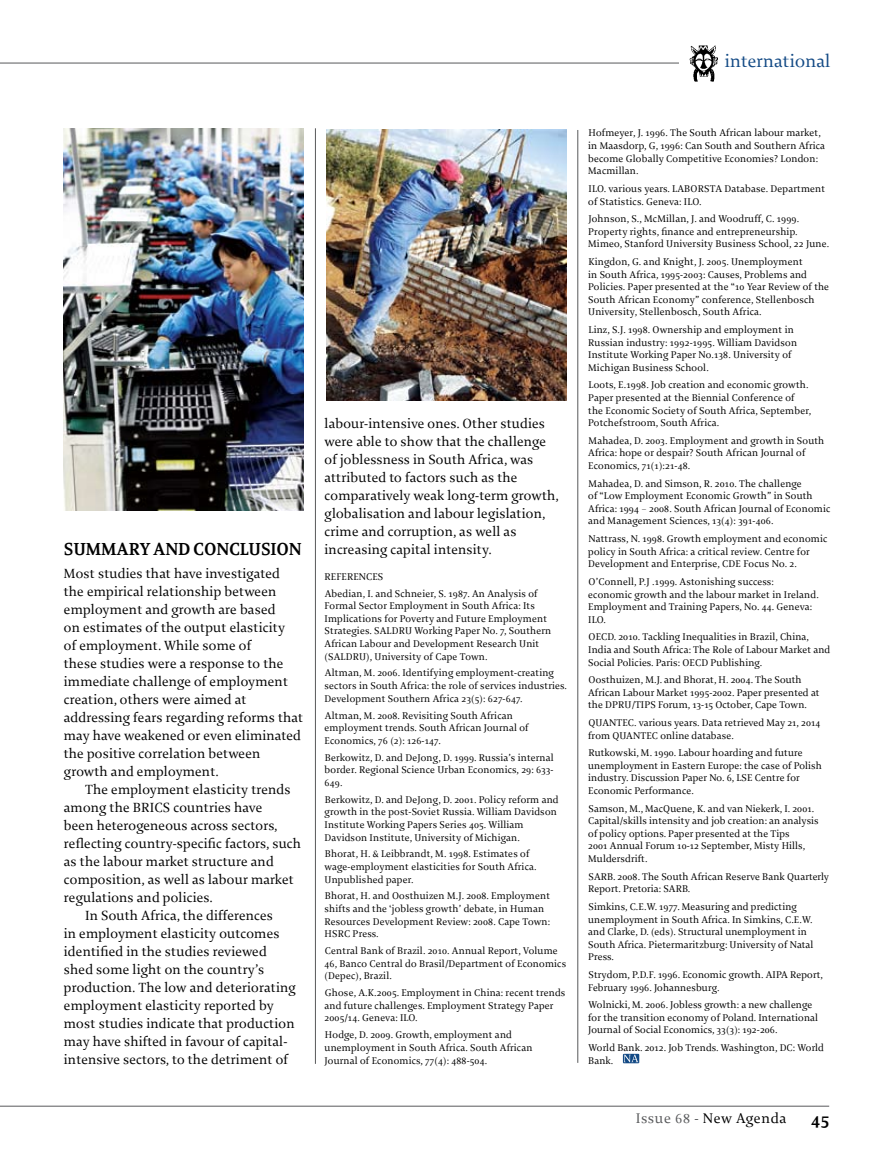
<style>
.page{position:relative;width:893px;height:1170px;background:#fff}
.page>*{position:absolute;margin:0;border:0;box-sizing:border-box;transform-origin:0 0}
.t1{font:700 18.75px "Enigma";letter-spacing:-.01em;color:#000}
.t2{font:18.75px "Enigma";letter-spacing:.01em;color:#134a85}
.t3{font:15px "Enigma";letter-spacing:.04em;color:#000}
.t4{font:14.25px/18px "Enigma";letter-spacing:.01em;color:#000}
.t5{font:10.5px/12.6px "Enigma";letter-spacing:.015em;color:#000}
.s1{color:#58595b}
</style>
<div class="page">
<hr style="left:0;top:1105px;width:829px;height:1px;background:#58595b">
<hr style="left:0;top:63px;width:829px;height:1px;background:#58595b">
<hr style="left:577px;top:130px;width:1px;height:932px;background:#58595b">
<hr style="left:315px;top:128px;width:1px;height:935px;background:#58595b">
<svg style="left:623px;top:1053px;width:16px;height:10px"></svg>
<svg style="left:624px;top:1054px;width:14px;height:8px"></svg>
<div style="left:679px;top:51px;width:214px;height:20px;background:#fff"></div>
<img style="left:689px;top:46px;width:29px;height:35px">
<img style="left:63px;top:128px;width:240px;height:382px">
<img style="left:327px;top:129px;width:240px;height:272px">
<h1 class="t2" style="left:725px;top:51px;width:107px">international</h1>
<h1 class="t1" style="left:64px;top:539px;width:239px">SUMMARY AND CONCLUSION</h1>
<p class="t4" style="left:64px;top:564px;width:241px">Most studies that have investigated the empirical relationship between employment and growth are based<br>on estimates of the output elasticity<br>of employment. While some of<br>these studies were a response to the immediate challenge of employment creation, others were aimed at addressing fears regarding reforms that may have weakened or even eliminated the positive correlation between growth and employment.</p>
<h3 class="t4" style="left:85px;top:780px;width:207px">The employment elasticity trends</h3>
<h3 class="t4" style="left:64px;top:798px;width:200px">among the BRICS countries have</h3>
<h3 class="t4" style="left:64px;top:816px;width:215px">been heterogeneous across sectors,</h3>
<h3 class="t4" style="left:64px;top:834px;width:239px">reflecting country-specific factors, such</h3>
<h3 class="t4" style="left:64px;top:852px;width:211px">as the labour market structure and</h3>
<h3 class="t4" style="left:64px;top:870px;width:231px">composition, as well as labour market</h3>
<h3 class="t4" style="left:64px;top:888px;width:150px">regulations and policies.</h3>
<h3 class="t4" style="left:85px;top:906px;width:189px">In South Africa, the differences</h3>
<h3 class="t4" style="left:64px;top:924px;width:217px">in employment elasticity outcomes</h3>
<h3 class="t4" style="left:64px;top:942px;width:204px">identified in the studies reviewed</h3>
<h3 class="t4" style="left:64px;top:960px;width:202px">shed some light on the country’s</h3>
<h3 class="t4" style="left:64px;top:978px;width:233px">production. The low and deteriorating</h3>
<h3 class="t4" style="left:64px;top:996px;width:211px">employment elasticity reported by</h3>
<h3 class="t4" style="left:64px;top:1014px;width:232px">most studies indicate that production</h3>
<h3 class="t4" style="left:64px;top:1032px;width:225px">may have shifted in favour of capital-</h3>
<h3 class="t4" style="left:64px;top:1050px;width:226px">intensive sectors, to the detriment of</h3>
<p class="t4" style="left:325px;top:415px;width:236px">labour-intensive ones. Other studies were able to show that the challenge of joblessness in South Africa, was attributed to factors such as the comparatively weak long-term growth, globalisation and labour legislation, crime and corruption, as well as increasing capital intensity.</p>
<p class="t5" style="left:325px;top:568px;width:214px;line-height:16.8px">REFERENCES<br>Abedian, I. and Schneier, S. 1987. An Analysis of</p>
<p class="t5" style="left:325px;top:599px;width:228px">Formal Sector Employment in South Africa: Its Implications for Poverty and Future Employment Strategies. SALDRU Working Paper No. 7, Southern African Labour and Development Research Unit (SALDRU), University of Cape Town.</p>
<p class="t5" style="left:325px;top:667px;width:244px">Altman, M. 2006. Identifying employment-creating sectors in South Africa: the role of services industries.<br>Development Southern Africa 23(5): 627-647.</p>
<p class="t5" style="left:325px;top:709px;width:205px">Altman, M. 2008. Revisiting South African employment trends. South African Journal of<br>Economics, 76 (2): 126-147.</p>
<p class="t5" style="left:325px;top:751px;width:231px;text-align:justify">Berkowitz, D. and DeJong, D. 1999. Russia’s internal border. Regional Science Urban Economics, 29: 633- 649.</p>
<p class="t5" style="left:325px;top:793px;width:236px">Berkowitz, D. and DeJong, D. 2001. Policy reform and growth in the post-Soviet Russia. William Davidson Institute Working Papers Series 405. William Davidson Institute, University of Michigan.</p>
<p class="t5" style="left:325px;top:848px;width:214px">Bhorat, H. &amp; Leibbrandt, M. 1998. Estimates of wage-employment elasticities for South Africa.<br>Unpublished paper.</p>
<p class="t5" style="left:325px;top:890px;width:227px">Bhorat, H. and Oosthuizen M.J. 2008. Employment shifts and the ‘jobless growth’ debate, in Human Resources Development Review: 2008. Cape Town:<br>HSRC Press.</p>
<p class="t5" style="left:325px;top:944px;width:243px">Central Bank of Brazil. 2010. Annual Report, Volume<br>46, Banco Central do Brasil/Department of Economics (Depec), Brazil.</p>
<p class="t5" style="left:325px;top:986px;width:242px">Ghose, A.K.2005. Employment in China: recent trends and future challenges. Employment Strategy Paper<br>2005/14. Geneva: ILO.</p>
<p class="t5" style="left:325px;top:1028px;width:209px">Hodge, D. 2009. Growth, employment and unemployment in South Africa. South African<br>Journal of Economics, 77(4): 488-504.</p>
<p class="t5" style="left:588px;top:127px;width:238px">Hofmeyer, J. 1996. The South African labour market, in Maasdorp, G, 1996: Can South and Southern Africa become Globally Competitive Economies? London:<br>Macmillan.</p>
<p class="t5" style="left:588px;top:182px;width:238px">ILO. various years. LABORSTA Database. Department of Statistics. Geneva: ILO.</p>
<p class="t5" style="left:588px;top:213px;width:243px">Johnson, S., McMillan, J. and Woodruff, C. 1999.<br>Property rights, finance and entrepreneurship.<br>Mimeo, Stanford University Business School, 22 June.</p>
<p class="t5" style="left:588px;top:255px;width:242px">Kingdon, G. and Knight, J. 2005. Unemployment<br>in South Africa, 1995-2003: Causes, Problems and Policies. Paper presented at the “10 Year Review of the South African Economy” conference, Stellenbosch University, Stellenbosch, South Africa.</p>
<p class="t5" style="left:588px;top:323px;width:210px">Linz, S.J. 1998. Ownership and employment in Russian industry: 1992-1995. William Davidson Institute Working Paper No.138. University of Michigan Business School.</p>
<p class="t5" style="left:588px;top:379px;width:225px">Loots, E.1998. Job creation and economic growth.<br>Paper presented at the Biennial Conference of the Economic Society of South Africa, September, Potchefstroom, South Africa.</p>
<p class="t5" style="left:588px;top:434px;width:238px">Mahadea, D. 2003. Employment and growth in South<br>Africa: hope or despair? South African Journal of<br>Economics, 71(1):21-48.</p>
<p class="t5" style="left:588px;top:477px;width:244px">Mahadea, D. and Simson, R. 2010. The challenge<br>of “Low Employment Economic Growth” in South Africa: 1994 – 2008. South African Journal of Economic and Management Sciences, 13(4): 391-406.</p>
<p class="t5" style="left:588px;top:532px;width:241px">Nattrass, N. 1998. Growth employment and economic policy in South Africa: a critical review. Centre for<br>Development and Enterprise, CDE Focus No. 2.</p>
<p class="t5" style="left:588px;top:575px;width:232px">O’Connell, P.J .1999. Astonishing success: economic growth and the labour market in Ireland.<br>Employment and Training Papers, No. 44. Geneva:<br>ILO.</p>
<p class="t5" style="left:588px;top:631px;width:244px">OECD. 2010. Tackling Inequalities in Brazil, China,<br>India and South Africa: The Role of Labour Market and<br>Social Policies. Paris: OECD Publishing.</p>
<p class="t5" style="left:588px;top:673px;width:233px">Oosthuizen, M.J. and Bhorat, H. 2004. The South<br>African Labour Market 1995-2002. Paper presented at the DPRU/TIPS Forum, 13-15 October, Cape Town.</p>
<p class="t5" style="left:588px;top:716px;width:234px">QUANTEC. various years. Data retrieved May 21, 2014 from QUANTEC online database.</p>
<p class="t5" style="left:588px;top:746px;width:235px">Rutkowski, M. 1990. Labour hoarding and future unemployment in Eastern Europe: the case of Polish industry. Discussion Paper No. 6, LSE Centre for Economic Performance.</p>
<p class="t5" style="left:588px;top:802px;width:232px">Samson, M., MacQuene, K. and van Niekerk, I. 2001.<br>Capital/skills intensity and job creation: an analysis of policy options. Paper presented at the Tips<br>2001 Annual Forum 10-12 September, Misty Hills, Muldersdrift.</p>
<p class="t5" style="left:588px;top:870px;width:242px">SARB. 2008. The South African Reserve Bank Quarterly<br>Report. Pretoria: SARB.</p>
<p class="t5" style="left:588px;top:900px;width:227px">Simkins, C.E.W. 1977. Measuring and predicting unemployment in South Africa. In Simkins, C.E.W. and Clarke, D. (eds). Structural unemployment in South Africa. Pietermaritzburg: University of Natal Press.</p>
<p class="t5" style="left:588px;top:968px;width:236px">Strydom, P.D.F. 1996. Economic growth. AIPA Report,<br>February 1996. Johannesburg.</p>
<p class="t5" style="left:588px;top:998px;width:231px">Wolnicki, M. 2006. Jobless growth: a new challenge for the transition economy of Poland. International<br>Journal of Social Economics, 33(3): 192-206.</p>
<p class="t5" style="left:588px;top:1041px;width:237px">World Bank. 2012. Job Trends. Washington, DC: World<br>Bank.</p>
<h2 class="t3" style="left:636px;top:1109px;width:152px"><span class="s1">Issue 68 -</span> New Agenda</h2>
<h1 class="t1" style="left:811px;top:1108px;width:19px">45</h1>
</div>
